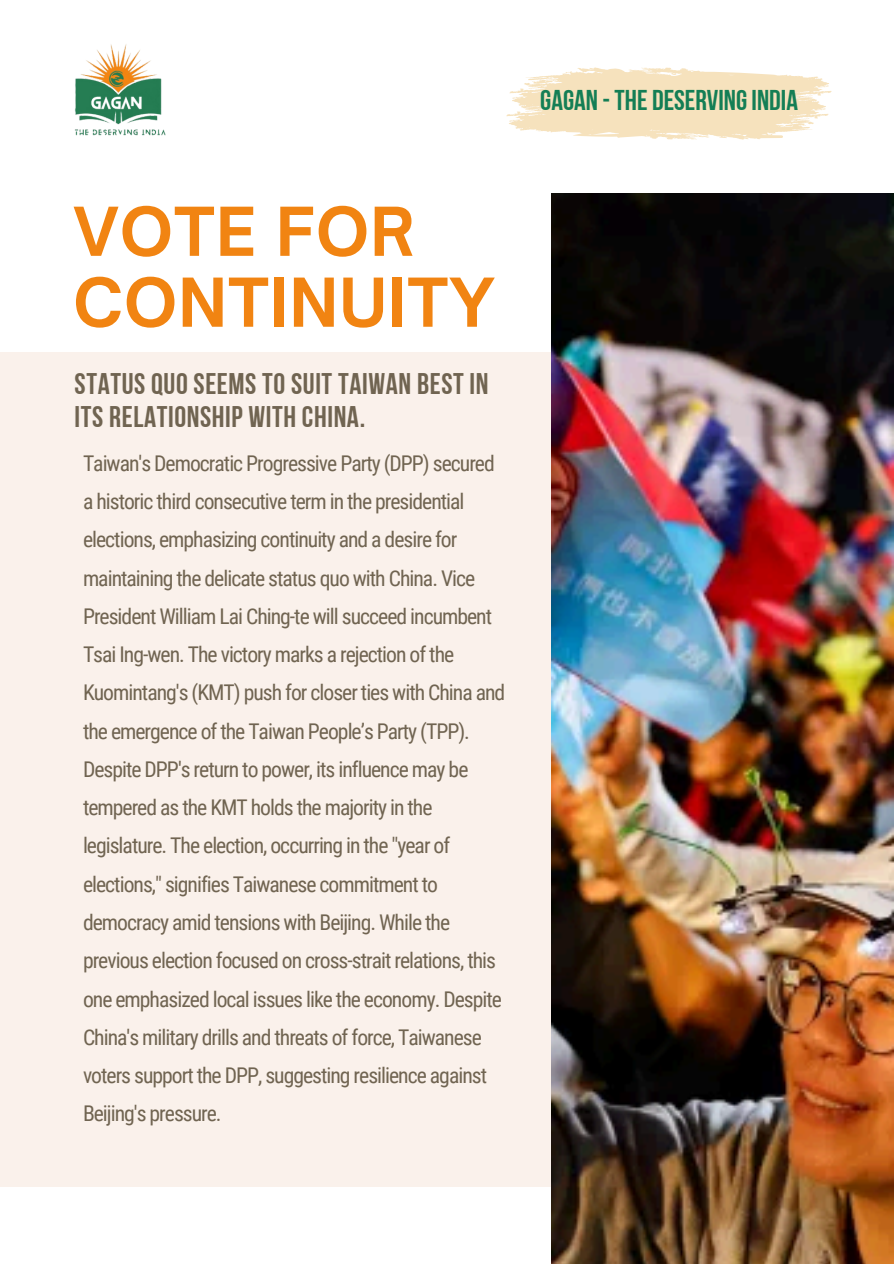
<style>
.page{position:relative;width:894px;height:1264px;background:#fff}
.page>*{position:absolute;margin:0;border:0;box-sizing:border-box;transform-origin:0 0}
.t1{font:700 64.35px/70.8px "Open Sauce One";letter-spacing:.02em;color:#f18412}
.t2{font:29.85px/32.7px "Bebas Neue Cyrillic";letter-spacing:.02em;color:#706451}
.t3{font:28.5px "Bebas Neue Cyrillic";color:#147e55}
.t4{font:21.6px/38.2px "Roboto Condensed";letter-spacing:-.045em;color:#706451}
</style>
<div class="page">
<div style="left:0;top:352px;width:893px;height:834px;background:#faf1eb"></div>
<img style="left:75px;top:44px;width:91px;height:92px">
<svg style="left:506px;top:67px;width:325px;height:73px"></svg>
<img style="left:551px;top:193px;width:342px;height:1070px">
<h2 class="t3" style="left:540px;top:88px;width:259px">GAGAN -THE DESERVINGINDIA</h2>
<p class="t1" style="left:73px;top:196px;width:422px">VOTE FOR<br>CONTINUITY</p>
<p class="t2" style="left:75px;top:370px;width:415px">STATUS QUO SEEMS TO SUIT TAIWAN BEST IN<br>ITS RELATIONSHIP WITH CHINA.</p>
<h1 class="t4" style="left:83px;top:444px;width:424px">Taiwan's Democratic Progressive Party (DPP) secured a historic third consecutive term in the presidential elections, emphasizing continuity and a desire for maintaining the delicate status quo with China. Vice President William Lai Ching-te will succeed incumbent Tsai Ing-wen. The victory marks a rejection of the Kuomintang's (KMT) push for closer ties with China and the emergence of the Taiwan People’s Party (TPP).<br>Despite DPP's return to power, its influence may be tempered as the KMT holds the majority in the legislature. The election, occurring in the "year of elections," signifies Taiwanese commitment to democracy amid tensions with Beijing. While the previous election focused on cross-strait relations, this one emphasized local issues like the economy. Despite China's military drills and threats of force, Taiwanese voters support the DPP, suggesting resilience against Beijing's pressure.</h1>
</div>
